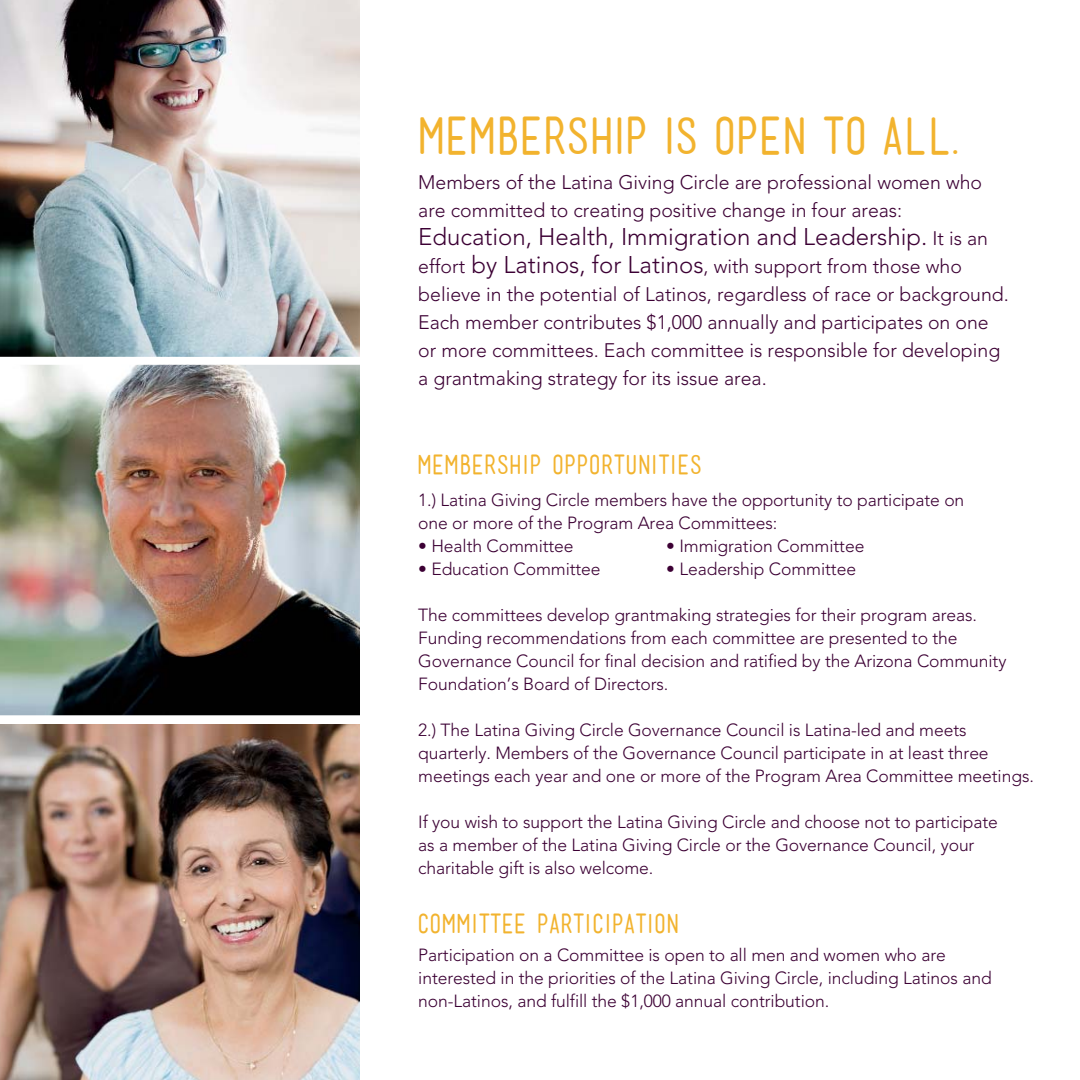
<style>
.page{position:relative;width:1080px;height:1080px;background:#fff}
.page>*{position:absolute;margin:0;border:0;box-sizing:border-box;transform-origin:0 0}
.t1{font:50px "Mensch";letter-spacing:-.015em;color:#f2b32e}
.t2{font:26px "Mensch";color:#f2b32e}
.t3{font:300 24px "Avenir";color:#3c0034}
.t4{font:300 19.6px/28px "Avenir";color:#3c0034}
.t5{font:300 17.6px/23px "Avenir";letter-spacing:-.005em;color:#3c0034}
.s1{font-size:19.6px}
.s2{font-size:24px}
</style>
<div class="page">
<img style="left:0;top:0;width:360px;height:357px">
<img style="left:0;top:365px;width:360px;height:350px">
<img style="left:0;top:724px;width:360px;height:356px">
<h1 class="t1" style="left:417px;top:116px;width:543px">MEMBERSHIP IS OPEN TO ALL.</h1>
<p class="t4" style="left:418px;top:170px;width:565px">Members of the Latina Giving Circle are professional women who are committed to creating positive change in four areas:</p>
<h3 class="t3" style="left:418px;top:227px;width:571px">Education, Health, Immigration and Leadership. <span class="s1">It is an</span></h3>
<p class="t4" style="left:418px;top:254px;width:592px">effort <span class="s2">by Latinos, for Latinos</span>, with support from those who believe in the potential of Latinos, regardless of race or background.<br>Each member contributes $1,000 annually and participates on one or more committees. Each committee is responsible for developing a grantmaking strategy for its issue area.</p>
<h2 class="t2" style="left:417px;top:454px;width:286px">MEMBERSHIP OPPORTUNITIES</h2>
<p class="t5" style="left:418px;top:489px;width:548px">1.) Latina Giving Circle members have the opportunity to participate on one or more of the Program Area Committees:</p>
<p class="t5" style="left:418px;top:535px;width:157px">• Health Committee</p>
<p class="t5" style="left:666px;top:535px;width:200px">• Immigration Committee</p>
<p class="t5" style="left:418px;top:558px;width:184px">• Education Committee</p>
<p class="t5" style="left:666px;top:558px;width:191px">• Leadership Committee</p>
<p class="t5" style="left:418px;top:604px;width:590px">The committees develop grantmaking strategies for their program areas.<br>Funding recommendations from each committee are presented to the Governance Council for final decision and ratified by the Arizona Community Foundation’s Board of Directors.</p>
<p class="t5" style="left:418px;top:719px;width:617px">2.) The Latina Giving Circle Governance Council is Latina-led and meets quarterly. Members of the Governance Council participate in at least three meetings each year and one or more of the Program Area Committee meetings.</p>
<p class="t5" style="left:418px;top:811px;width:581px">If you wish to support the Latina Giving Circle and choose not to participate as a member of the Latina Giving Circle or the Governance Council, your charitable gift is also welcome.</p>
<h2 class="t2" style="left:417px;top:913px;width:264px">COMMITTEE PARTICIPATION</h2>
<p class="t5" style="left:418px;top:944px;width:575px">Participation on a Committee is open to all men and women who are interested in the priorities of the Latina Giving Circle, including Latinos and non-Latinos, and fulfill the $1,000 annual contribution.</p>
</div>
